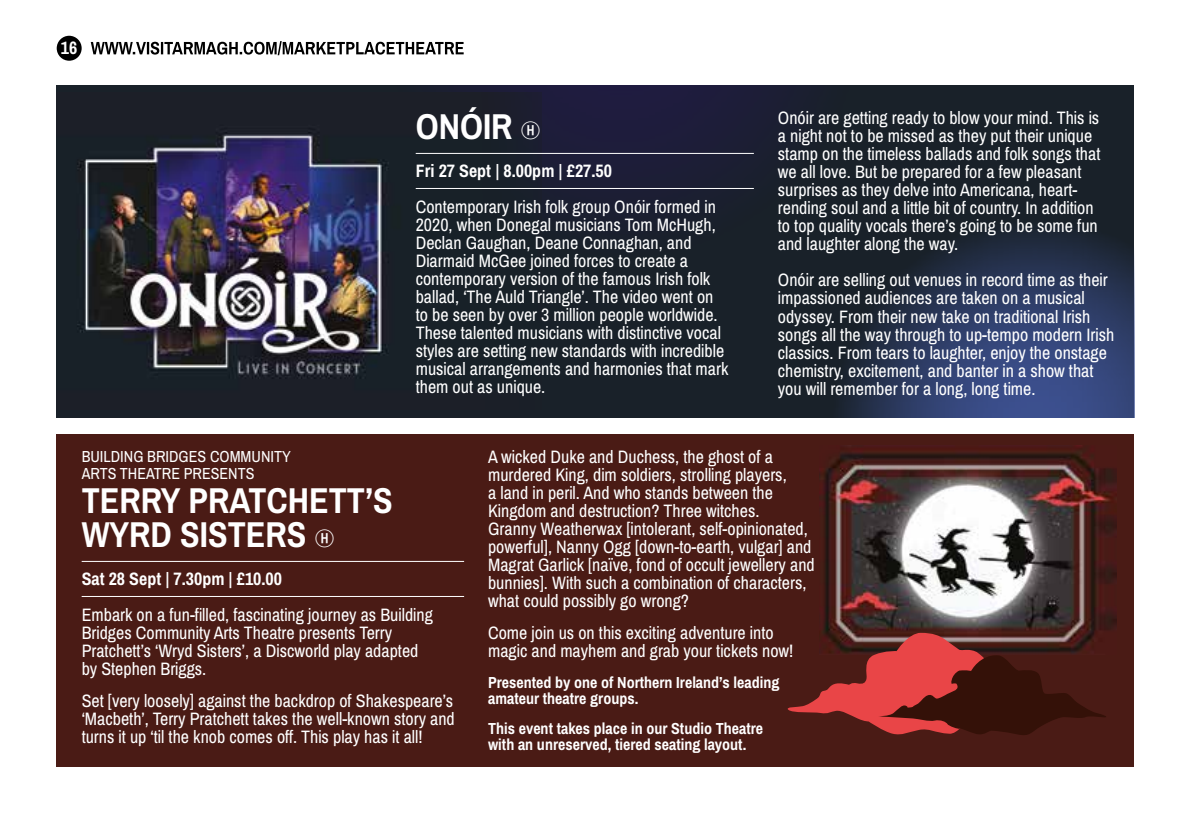
<style>
.page{position:relative;width:1191px;height:823px;background:#fff}
.page>*{position:absolute;margin:0;border:0;box-sizing:border-box;transform-origin:0 0}
.t1{font:700 36px/34px "Archivo Narrow";color:#fff}
.t2{font:18px/18px "Archivo Narrow";color:#fff}
.t3{font:700 18px "Archivo Narrow";color:#fff}
.t4{font:700 16px/16px "Archivo Narrow";color:#fff}
.t5{font:16px/17px "Archivo Narrow";color:#fff}
.s1{font-family:"Combi Numerals Pro";font-weight:400;font-size:24px}
</style>
<div class="page">
<div style="left:57px;top:85px;width:1077px;height:332px;background:#192129"></div>
<svg style="left:458px;top:85px;width:327px;height:115px;fill:#1d1d38"></svg>
<svg style="left:844px;top:231px;width:290px;height:186px"></svg>
<div style="left:57px;top:434px;width:1077px;height:331px;background:#4a1b15"></div>
<img style="left:77px;top:93px;width:464px;height:286px">
<img style="left:819px;top:445px;width:297px;height:187px">
<svg style="left:787px;top:632px;width:319px;height:103px"></svg>
<div style="left:57px;top:36px;width:25px;height:25px;background:#000;border-radius:50%"></div>
<svg style="left:91px;top:41px;width:373px;height:14px"></svg>
<hr style="left:416px;top:153px;width:338px;height:1px;background:#fff">
<hr style="left:416px;top:188px;width:338px;height:1px;background:#fff">
<hr style="left:82px;top:560px;width:382px;height:1px;background:#fff">
<hr style="left:82px;top:595px;width:382px;height:1px;background:#fff">
<p class="t3" style="left:61px;top:36px;width:18px">16</p>
<h1 class="t1" style="left:416px;top:109px;width:126px">ONÓIR <span class="s1">H</span></h1>
<p class="t3" style="left:416px;top:159px;width:198px">Fri 27 Sept | 8.00pm | £27.50</p>
<p class="t2" style="left:416px;top:198px;width:314px">Contemporary Irish folk group Onóir formed in 2020, when Donegal musicians Tom McHugh, Declan Gaughan, Deane Connaghan, and Diarmaid McGee joined forces to create a contemporary version of the famous Irish folk ballad, ‘The Auld Triangle’. The video went on to be seen by over 3 million people worldwide.<br>These talented musicians with distinctive vocal styles are setting new standards with incredible musical arrangements and harmonies that mark them out as unique.</p>
<p class="t2" style="left:778px;top:109px;width:324px">Onóir are getting ready to blow your mind. This is a night not to be missed as they put their unique stamp on the timeless ballads and folk songs that we all love. But be prepared for a few pleasant surprises as they delve into Americana, heart&shy;rending soul and a little bit of country. In addition to top quality vocals there’s going to be some fun and laughter along the way.</p>
<p class="t2" style="left:778px;top:271px;width:338px">Onóir are selling out venues in record time as their impassioned audiences are taken on a musical odyssey. From their new take on traditional Irish songs all the way through to up-tempo modern Irish classics. From tears to laughter, enjoy the onstage chemistry, excitement, and banter in a show that you will remember for a long, long time.</p>
<p class="t5" style="left:82px;top:447px;width:211px">BUILDING BRIDGES COMMUNITY<br>ARTS THEATRE PRESENTS</p>
<h1 class="t1" style="left:82px;top:483px;width:313px">TERRY PRATCHETT’S<br>WYRD SISTERS <span class="s1">H</span></h1>
<p class="t3" style="left:82px;top:567px;width:202px">Sat 28 Sept | 7.30pm | £10.00</p>
<p class="t2" style="left:82px;top:605px;width:353px">Embark on a fun-filled, fascinating journey as Building Bridges Community Arts Theatre presents Terry Pratchett’s ‘Wryd Sisters’, a Discworld play adapted by Stephen Briggs.</p>
<p class="t2" style="left:82px;top:691px;width:375px;text-align:justify">Set [very loosely] against the backdrop of Shakespeare’s ‘Macbeth’, Terry Pratchett takes the well-known story and turns it up ‘til the knob comes off. This play has it all!</p>
<p class="t2" style="left:488px;top:448px;width:328px">A wicked Duke and Duchess, the ghost of a murdered King, dim soldiers, strolling players,<br>a land in peril. And who stands between the Kingdom and destruction? Three witches.<br>Granny Weatherwax [intolerant, self-opinionated, powerful], Nanny Ogg [down-to-earth, vulgar] and Magrat Garlick [naïve, fond of occult jewellery and bunnies]. With such a combination of characters, what could possibly go wrong?</p>
<p class="t2" style="left:488px;top:624px;width:307px">Come join us on this exciting adventure into magic and mayhem and grab your tickets now!</p>
<p class="t4" style="left:488px;top:673px;width:293px">Presented by one of Northern Ireland’s leading amateur theatre groups.</p>
<p class="t4" style="left:488px;top:720px;width:276px">This event takes place in our Studio Theatre with an unreserved, tiered seating layout.</p>
</div>
